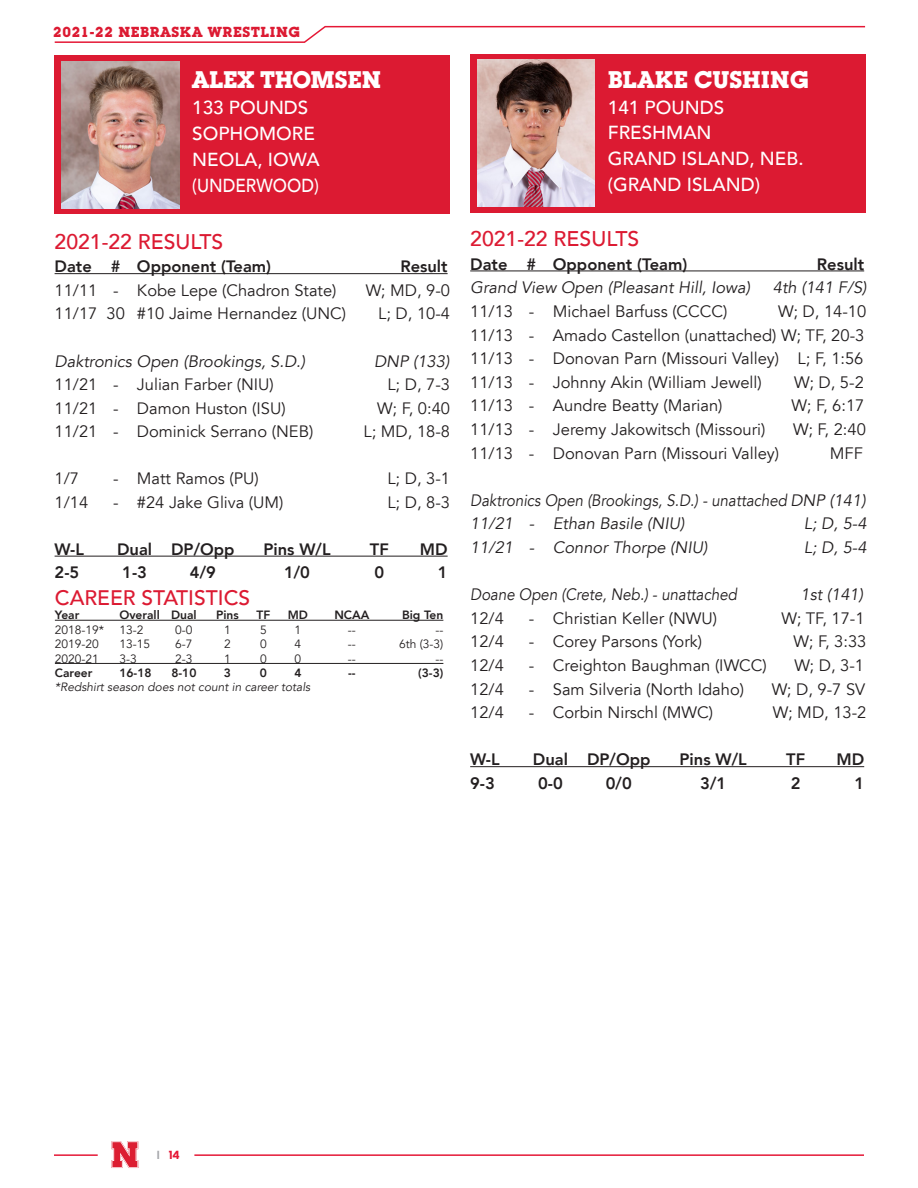
<style>
.page{position:relative;width:918px;height:1188px;background:#fff}
.page>*{position:absolute;margin:0;border:0;box-sizing:border-box;transform-origin:0 0}
.t1{font:700 23.55px "Lubalin Graph IT Cfor UNL";color:#fff}
.t2{font:500 21.3px "Avenir LT Std";color:#dc1a32}
.t3{font:500 21.15px "Avenir LT Std";color:#dc1a32}
.t4{font:500 21px "Avenir LT Std";color:#dc1a32}
.t5{font:500 18.9px "Avenir LT Std";color:#fff}
.t6{font:500 18.9px "Avenir LT Std";color:#fff;scale:.91 1}
.t7{font:16.5px "Avenir LT Std";color:#231f20}
.t8{font:italic 16.5px "Avenir LT Std";color:#231f20}
.t9{font:800 16.5px "Avenir LT Std";color:#231f20}
.t10{font:italic 16.5px "Avenir LT Std";color:#231f20;scale:.91 1}
.t11{font:700 14.25px "Lubalin Graph IT Cfor UNL";letter-spacing:.05em;color:#dc1a32}
.t12{font:12px "Avenir LT Std";color:#231f20}
.t13{font:800 12px "Avenir LT Std";color:#231f20}
.t14{font:italic 12px "Avenir LT Std";color:#231f20}
.t15{font:700 12px "adineue PRO";color:#e51836}
.s1{color:#a8a9ad}
</style>
<div class="page">
<svg style="left:54px;top:25px;width:812px;height:18px"></svg>
<hr style="left:54px;top:1154px;width:44px;height:2px;background:#e51836">
<svg style="left:112px;top:1141px;width:26px;height:27px"></svg>
<hr style="left:194px;top:1154px;width:670px;height:2px;background:#e51836">
<div style="left:55px;top:56px;width:395px;height:158px;background:#dc1a32"></div>
<img style="left:62px;top:61px;width:117px;height:147px">
<hr style="left:55px;top:273px;width:393px;height:1px;background:#231f20">
<hr style="left:55px;top:556px;width:393px;height:1px;background:#231f20">
<hr style="left:55px;top:620px;width:388px;height:1px;background:#231f20">
<hr style="left:55px;top:663px;width:388px;height:1px;background:#231f20">
<div style="left:470px;top:54px;width:396px;height:159px;background:#dc1a32"></div>
<img style="left:478px;top:60px;width:117px;height:147px">
<hr style="left:470px;top:271px;width:394px;height:1px;background:#231f20">
<hr style="left:470px;top:766px;width:394px;height:1px;background:#231f20">
<p class="t11" style="left:53px;top:22px;width:248px">2021-22 NEBRASKA WRESTLING</p>
<p class="t1" style="left:192px;top:65px;width:190px">ALEX THOMSEN</p>
<p class="t5" style="left:192px;top:97px;width:118px">133 POUNDS</p>
<p class="t5" style="left:192px;top:123px;width:124px">SOPHOMORE</p>
<p class="t5" style="left:192px;top:148px;width:129px">NEOLA, IOWA</p>
<p class="t6" style="left:192px;top:174px;width:141px">(UNDERWOOD)</p>
<p class="t3" style="left:55px;top:229px;width:170px">2021-22 RESULTS</p>
<p class="t9" style="left:55px;top:257px;width:218px">Date # Opponent (Team)</p>
<p class="t9" style="left:400px;top:257px;width:49px">Result</p>
<p class="t7" style="left:55px;top:281px;width:283px">11/11 - Kobe Lepe (Chadron State)</p>
<p class="t7" style="left:366px;top:281px;width:86px">W; MD, 9-0</p>
<p class="t7" style="left:55px;top:304px;width:293px">11/17 30 #10 Jaime Hernandez (UNC)</p>
<p class="t7" style="left:378px;top:304px;width:73px">L; D, 10-4</p>
<p class="t8" style="left:55px;top:351px;width:252px">Daktronics Open (Brookings, S.D.)</p>
<p class="t8" style="left:374px;top:351px;width:77px">DNP (133)</p>
<p class="t7" style="left:55px;top:375px;width:221px">11/21 - Julian Farber (NIU)</p>
<p class="t7" style="left:387px;top:375px;width:64px">L; D, 7-3</p>
<p class="t7" style="left:55px;top:399px;width:233px">11/21 - Damon Huston (ISU)</p>
<p class="t7" style="left:377px;top:399px;width:74px">W; F, 0:40</p>
<p class="t7" style="left:55px;top:422px;width:260px">11/21 - Dominick Serrano (NEB)</p>
<p class="t7" style="left:364px;top:422px;width:88px">L; MD, 18-8</p>
<p class="t7" style="left:55px;top:469px;width:26px">1/7</p>
<p class="t7" style="left:113px;top:469px;width:147px">- Matt Ramos (PU)</p>
<p class="t7" style="left:387px;top:469px;width:64px">L; D, 3-1</p>
<p class="t7" style="left:55px;top:493px;width:35px">1/14</p>
<p class="t7" style="left:113px;top:493px;width:172px">- #24 Jake Gliva (UM)</p>
<p class="t7" style="left:387px;top:493px;width:64px">L; D, 8-3</p>
<p class="t9" style="left:55px;top:539px;width:31px">W-L</p>
<p class="t9" style="left:117px;top:539px;width:119px">Dual DP/Opp</p>
<p class="t9" style="left:263px;top:539px;width:69px">Pins W/L</p>
<p class="t9" style="left:370px;top:539px;width:20px">TF</p>
<p class="t9" style="left:420px;top:539px;width:29px">MD</p>
<p class="t9" style="left:55px;top:563px;width:26px">2-5</p>
<p class="t9" style="left:122px;top:563px;width:26px">1-3</p>
<p class="t9" style="left:190px;top:563px;width:27px">4/9</p>
<p class="t9" style="left:284px;top:563px;width:27px">1/0</p>
<p class="t9" style="left:375px;top:563px;width:11px">0</p>
<p class="t9" style="left:438px;top:563px;width:11px">1</p>
<p class="t4" style="left:55px;top:586px;width:197px">CAREER STATISTICS</p>
<p class="t13" style="left:55px;top:608px;width:26px">Year</p>
<p class="t13" style="left:119px;top:608px;width:79px">Overall Dual</p>
<p class="t13" style="left:216px;top:608px;width:24px">Pins</p>
<p class="t13" style="left:256px;top:608px;width:15px">TF</p>
<p class="t13" style="left:288px;top:608px;width:22px">MD</p>
<p class="t13" style="left:334px;top:608px;width:37px">NCAA</p>
<p class="t13" style="left:402px;top:608px;width:43px">Big Ten</p>
<p class="t12" style="left:55px;top:623px;width:51px">2018-19*</p>
<p class="t12" style="left:119px;top:623px;width:26px">13-2</p>
<p class="t12" style="left:175px;top:623px;width:19px">0-0</p>
<p class="t12" style="left:224px;top:623px;width:8px">1</p>
<p class="t12" style="left:260px;top:623px;width:8px">5</p>
<p class="t12" style="left:295px;top:623px;width:8px">1</p>
<p class="t12" style="left:348px;top:623px;width:9px">--</p>
<p class="t12" style="left:435px;top:623px;width:9px">--</p>
<p class="t12" style="left:55px;top:637px;width:46px">2019-20</p>
<p class="t12" style="left:119px;top:637px;width:32px">13-15</p>
<p class="t12" style="left:175px;top:637px;width:19px">6-7</p>
<p class="t12" style="left:224px;top:637px;width:8px">2</p>
<p class="t12" style="left:260px;top:637px;width:8px">0</p>
<p class="t12" style="left:295px;top:637px;width:8px">4</p>
<p class="t12" style="left:348px;top:637px;width:9px">--</p>
<p class="t12" style="left:399px;top:637px;width:46px">6th (3-3)</p>
<p class="t12" style="left:55px;top:651px;width:46px">2020-21</p>
<p class="t12" style="left:119px;top:651px;width:19px">3-3</p>
<p class="t12" style="left:175px;top:651px;width:19px">2-3</p>
<p class="t12" style="left:224px;top:651px;width:8px">1</p>
<p class="t12" style="left:260px;top:651px;width:8px">0</p>
<p class="t12" style="left:295px;top:651px;width:8px">0</p>
<p class="t12" style="left:348px;top:651px;width:9px">--</p>
<p class="t12" style="left:435px;top:651px;width:9px">--</p>
<p class="t13" style="left:55px;top:666px;width:39px">Career</p>
<p class="t13" style="left:119px;top:666px;width:34px">16-18</p>
<p class="t13" style="left:171px;top:666px;width:27px">8-10</p>
<p class="t13" style="left:224px;top:666px;width:9px">3</p>
<p class="t13" style="left:260px;top:666px;width:9px">0</p>
<p class="t13" style="left:294px;top:666px;width:9px">4</p>
<p class="t13" style="left:348px;top:666px;width:9px">--</p>
<p class="t13" style="left:418px;top:666px;width:27px">(3-3)</p>
<p class="t14" style="left:55px;top:680px;width:257px">*Redshirt season does not count in career totals</p>
<p class="t1" style="left:608px;top:64px;width:202px">BLAKE CUSHING</p>
<p class="t5" style="left:608px;top:96px;width:118px">141 POUNDS</p>
<p class="t5" style="left:608px;top:122px;width:105px">FRESHMAN</p>
<p class="t5" style="left:608px;top:148px;width:197px">GRAND ISLAND, NEB.</p>
<p class="t5" style="left:608px;top:174px;width:154px">(GRAND ISLAND)</p>
<p class="t2" style="left:470px;top:226px;width:171px">2021-22 RESULTS</p>
<p class="t9" style="left:470px;top:254px;width:219px">Date # Opponent (Team)</p>
<p class="t9" style="left:817px;top:254px;width:49px">Result</p>
<p class="t8" style="left:470px;top:278px;width:281px">Grand View Open (Pleasant Hill, Iowa)</p>
<p class="t8" style="left:773px;top:278px;width:95px">4th (141 F/S)</p>
<p class="t7" style="left:470px;top:302px;width:259px">11/13 - Michael Barfuss (CCCC)</p>
<p class="t7" style="left:778px;top:302px;width:90px">W; D, 14-10</p>
<p class="t7" style="left:470px;top:325px;width:396px">11/13 - Amado Castellon (unattached) W; TF, 20-3</p>
<p class="t7" style="left:470px;top:349px;width:395px">11/13 - Donovan Parn (Missouri Valley) L; F, 1:56</p>
<p class="t7" style="left:470px;top:373px;width:293px">11/13 - Johnny Akin (William Jewell)</p>
<p class="t7" style="left:794px;top:373px;width:71px">W; D, 5-2</p>
<p class="t7" style="left:470px;top:396px;width:254px">11/13 - Aundre Beatty (Marian)</p>
<p class="t7" style="left:792px;top:396px;width:74px">W; F, 6:17</p>
<p class="t7" style="left:470px;top:420px;width:297px">11/13 - Jeremy Jakowitsch (Missouri)</p>
<p class="t7" style="left:793px;top:420px;width:74px">W; F, 2:40</p>
<p class="t7" style="left:470px;top:443px;width:311px">11/13 - Donovan Parn (Missouri Valley)</p>
<p class="t7" style="left:830px;top:443px;width:35px">MFF</p>
<p class="t10" style="left:470px;top:491px;width:436px">Daktronics Open (Brookings, S.D.) - unattached DNP (141)</p>
<p class="t8" style="left:470px;top:514px;width:216px">11/21 - Ethan Basile (NIU)</p>
<p class="t8" style="left:804px;top:514px;width:64px">L; D, 5-4</p>
<p class="t8" style="left:470px;top:538px;width:239px">11/21 - Connor Thorpe (NIU)</p>
<p class="t8" style="left:804px;top:538px;width:64px">L; D, 5-4</p>
<p class="t10" style="left:470px;top:585px;width:295px">Doane Open (Crete, Neb.) - unattached</p>
<p class="t8" style="left:801px;top:585px;width:64px">1st (141)</p>
<p class="t7" style="left:470px;top:609px;width:35px">12/4</p>
<p class="t7" style="left:529px;top:609px;width:190px">- Christian Keller (NWU)</p>
<p class="t7" style="left:781px;top:609px;width:85px">W; TF, 17-1</p>
<p class="t7" style="left:470px;top:632px;width:35px">12/4</p>
<p class="t7" style="left:529px;top:632px;width:175px">- Corey Parsons (York)</p>
<p class="t7" style="left:794px;top:632px;width:74px">W; F, 3:33</p>
<p class="t7" style="left:470px;top:656px;width:35px">12/4</p>
<p class="t7" style="left:529px;top:656px;width:239px">- Creighton Baughman (IWCC)</p>
<p class="t7" style="left:794px;top:656px;width:71px">W; D, 3-1</p>
<p class="t7" style="left:470px;top:679px;width:35px">12/4</p>
<p class="t7" style="left:529px;top:679px;width:217px">- Sam Silveria (North Idaho)</p>
<p class="t7" style="left:772px;top:679px;width:95px">W; D, 9-7 SV</p>
<p class="t7" style="left:470px;top:703px;width:35px">12/4</p>
<p class="t7" style="left:529px;top:703px;width:186px">- Corbin Nirschl (MWC)</p>
<p class="t7" style="left:773px;top:703px;width:95px">W; MD, 13-2</p>
<p class="t9" style="left:470px;top:750px;width:31px">W-L</p>
<p class="t9" style="left:533px;top:750px;width:119px">Dual DP/Opp</p>
<p class="t9" style="left:680px;top:750px;width:69px">Pins W/L</p>
<p class="t9" style="left:786px;top:750px;width:20px">TF</p>
<p class="t9" style="left:836px;top:750px;width:29px">MD</p>
<p class="t9" style="left:470px;top:774px;width:26px">9-3</p>
<p class="t9" style="left:538px;top:774px;width:26px">0-0</p>
<p class="t9" style="left:606px;top:774px;width:27px">0/0</p>
<p class="t9" style="left:700px;top:774px;width:27px">3/1</p>
<p class="t9" style="left:791px;top:774px;width:11px">2</p>
<p class="t9" style="left:854px;top:774px;width:11px">1</p>
<p class="t15" style="left:157px;top:1148px;width:24px"><span class="s1">l</span> 14</p>
</div>
